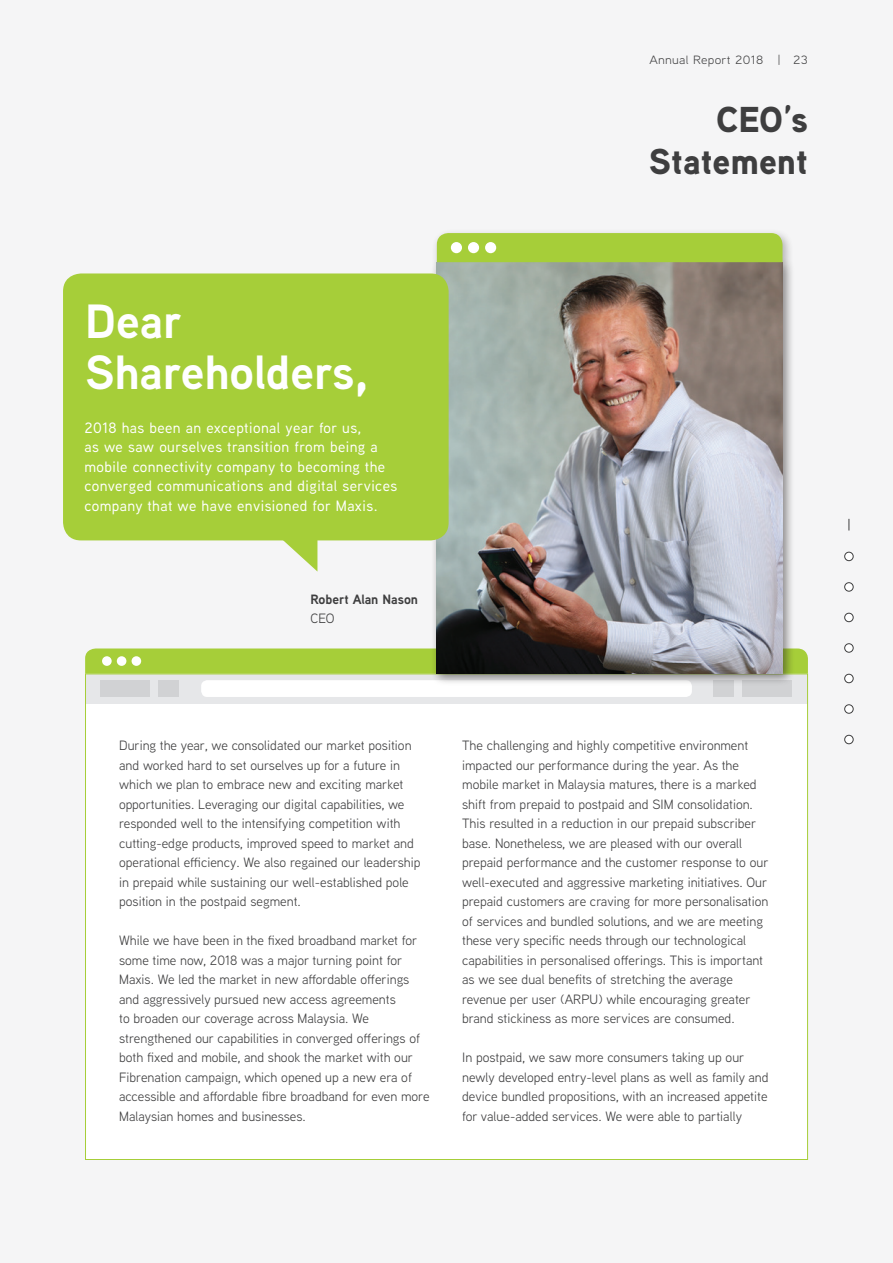
<style>
.page{position:relative;width:893px;height:1263px;background:#f5f5f6}
.page>*{position:absolute;margin:0;border:0;box-sizing:border-box;transform-origin:0 0}
.t1{font:700 48px "Aaux Next";color:#fff}
.t2{font:900 36px/42px "Aaux Next";color:#3e3e3f;text-align:right}
.t3{font:500 15px/19.5px "Aaux Next";letter-spacing:.03em;color:#fff}
.t4{font:13.5px/19.5px "Aaux Next";color:#3e3e3f}
.t5{font:700 13.5px/19.5px "Aaux Next";color:#3e3e3f}
.t6{font:12px "Aaux Next Wide";letter-spacing:.025em;color:#3e3e3f}
.s1{font-weight:400}
</style>
<div class="page">
<div style="left:845px;top:552px;width:8px;height:9px;background:#fff;border-radius:50%"></div>
<div style="left:844px;top:552px;width:9px;height:9px;border:1px solid #3e3e3f;border-radius:50%"></div>
<div style="left:845px;top:613px;width:8px;height:9px;background:#fff;border-radius:50%"></div>
<div style="left:844px;top:613px;width:9px;height:9px;border:1px solid #3e3e3f;border-radius:50%"></div>
<div style="left:845px;top:583px;width:8px;height:8px;background:#fff;border-radius:50%"></div>
<div style="left:844px;top:582px;width:9px;height:9px;border:1px solid #3e3e3f;border-radius:50%"></div>
<div style="left:845px;top:644px;width:8px;height:8px;background:#fff;border-radius:50%"></div>
<div style="left:844px;top:643px;width:9px;height:10px;border:1px solid #3e3e3f;border-radius:50%"></div>
<div style="left:845px;top:674px;width:8px;height:9px;background:#fff;border-radius:50%"></div>
<div style="left:844px;top:674px;width:9px;height:9px;border:1px solid #3e3e3f;border-radius:50%"></div>
<div style="left:845px;top:705px;width:8px;height:8px;background:#fff;border-radius:50%"></div>
<div style="left:844px;top:704px;width:9px;height:10px;border:1px solid #3e3e3f;border-radius:50%"></div>
<div style="left:845px;top:735px;width:8px;height:9px;background:#fff;border-radius:50%"></div>
<div style="left:844px;top:735px;width:9px;height:9px;border:1px solid #3e3e3f;border-radius:50%"></div>
<div style="left:85px;top:648px;width:723px;height:25px;background:#a6ce39"></div>
<div style="left:86px;top:674px;width:721px;height:485px;background:#fff"></div>
<div style="left:86px;top:674px;width:721px;height:30px;background:#e6e7e9"></div>
<div style="left:201px;top:680px;width:491px;height:17px;background:#fff;border-radius:6px"></div>
<div style="left:100px;top:680px;width:50px;height:17px;background:#d1d2d4"></div>
<div style="left:742px;top:680px;width:49px;height:17px;background:#d1d2d4"></div>
<div style="left:158px;top:680px;width:20px;height:17px;background:#d1d2d4"></div>
<div style="left:713px;top:680px;width:21px;height:17px;background:#d1d2d4"></div>
<div style="left:102px;top:656px;width:10px;height:10px;background:#fff;border-radius:50%"></div>
<div style="left:117px;top:656px;width:9px;height:10px;background:#fff;border-radius:50%"></div>
<div style="left:132px;top:656px;width:9px;height:10px;background:#fff;border-radius:50%"></div>
<div style="left:431px;top:257px;width:365px;height:429px;background:#231f20;opacity:.3"></div>
<img style="left:437px;top:263px;width:345px;height:410px">
<div style="left:437px;top:233px;width:345px;height:29px;background:#a6ce39"></div>
<div style="left:451px;top:242px;width:11px;height:11px;background:#fff;border-radius:50%"></div>
<div style="left:468px;top:242px;width:11px;height:11px;background:#fff;border-radius:50%"></div>
<div style="left:485px;top:242px;width:11px;height:11px;background:#fff;border-radius:50%"></div>
<div style="left:63px;top:273px;width:386px;height:267px;background:#a6ce39;border-radius:18px"></div>
<svg style="left:276px;top:540px;width:41px;height:31px"></svg>
<p class="t6" style="left:649px;top:52px;width:160px">Annual Report 2018 | 23</p>
<p class="t2" style="left:649px;top:98px;width:160px">CEO’s<br>Statement</p>
<p class="t1" style="left:85px;top:287px;width:99px">Dear</p>
<p class="t1" style="left:85px;top:338px;width:284px">Shareholders,</p>
<p class="t3" style="left:84px;top:417px;width:314px">2018 has been an exceptional year for us,<br>as we saw ourselves transition from being a mobile connectivity company to becoming the converged communications and digital services company that we have envisioned for Maxis.</p>
<p class="t5" style="left:310px;top:589px;width:109px">Robert Alan Nason<br><span class="s1">CEO</span></p>
<p class="t4" style="left:119px;top:735px;width:303px">During the year, we consolidated our market position and worked hard to set ourselves up for a future in which we plan to embrace new and exciting market opportunities. Leveraging our digital capabilities, we responded well to the intensifying competition with cutting-edge products, improved speed to market and operational efficiency. We also regained our leadership in prepaid while sustaining our well-established pole position in the postpaid segment.</p>
<p class="t4" style="left:119px;top:930px;width:312px">While we have been in the fixed broadband market for some time now, 2018 was a major turning point for Maxis. We led the market in new affordable offerings and aggressively pursued new access agreements<br>to broaden our coverage across Malaysia. We strengthened our capabilities in converged offerings of both fixed and mobile, and shook the market with our Fibrenation campaign, which opened up a new era of accessible and affordable fibre broadband for even more Malaysian homes and businesses.</p>
<p class="t4" style="left:462px;top:735px;width:308px">The challenging and highly competitive environment impacted our performance during the year. As the mobile market in Malaysia matures, there is a marked shift from prepaid to postpaid and SIM consolidation.<br>This resulted in a reduction in our prepaid subscriber base. Nonetheless, we are pleased with our overall prepaid performance and the customer response to our well-executed and aggressive marketing initiatives. Our prepaid customers are craving for more personalisation of services and bundled solutions, and we are meeting these very specific needs through our technological capabilities in personalised offerings. This is important as we see dual benefits of stretching the average revenue per user (ARPU) while encouraging greater brand stickiness as more services are consumed.</p>
<p class="t4" style="left:462px;top:1047px;width:308px">In postpaid, we saw more consumers taking up our newly developed entry-level plans as well as family and device bundled propositions, with an increased appetite for value-added services. We were able to partially</p>
</div>
